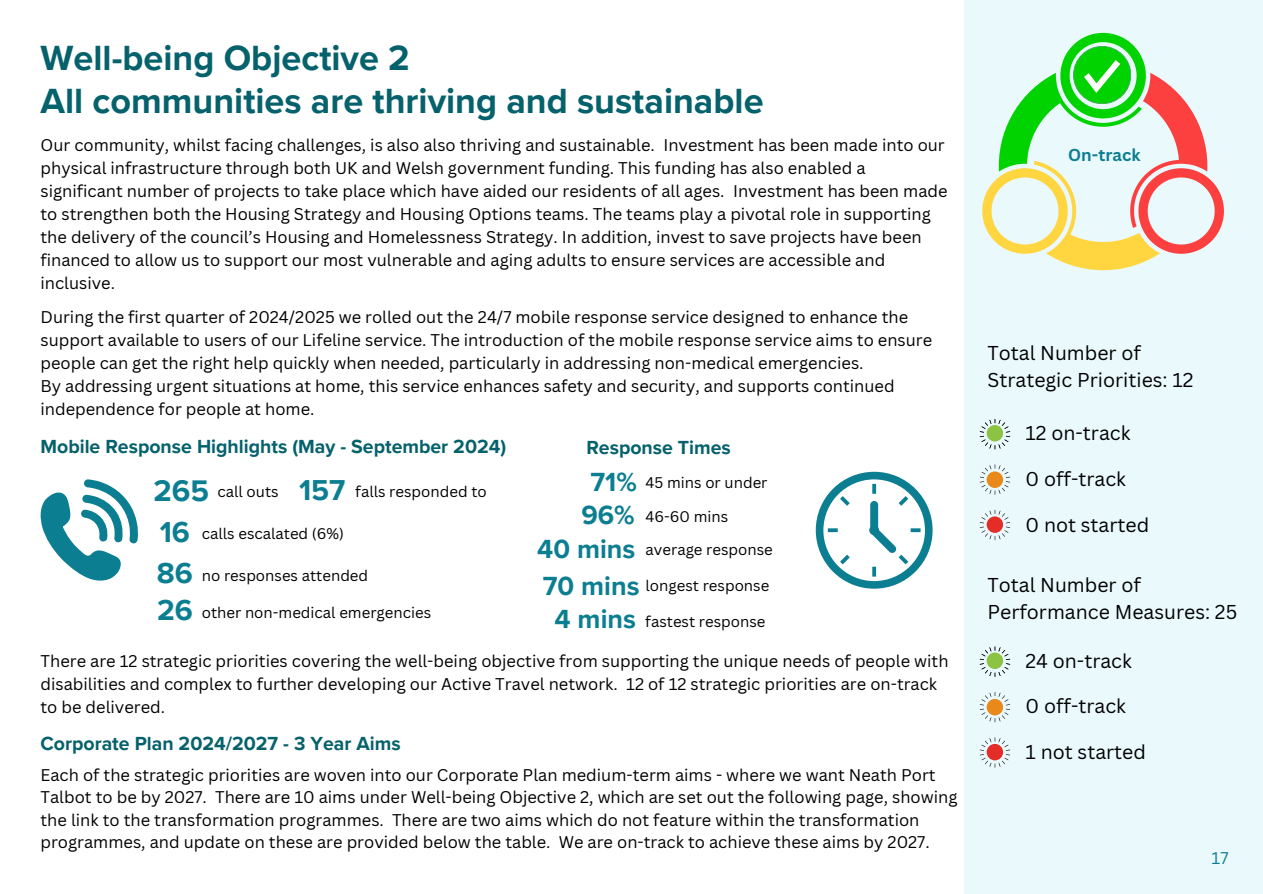
<style>
.page{position:relative;width:1263px;height:894px;background:#fff}
.page>*{position:absolute;margin:0;border:0;box-sizing:border-box;transform-origin:0 0}
.t1{font:700 36px/42.8px "Proxima Nova";color:#05616b}
.t2{font:700 30.6px "Proxima Nova";color:#0c7e91}
.t3{font:700 29.7px "Proxima Nova";color:#0c7e91}
.t4{font:700 27px "Proxima Nova";color:#0c7e91}
.t5{font:19.5px/27px "Canva Sans";color:#000}
.t6{font:700 19.5px "Proxima Nova";color:#05616b}
.t7{font:700 16.8px "Canva Sans";color:#0c7e91}
.t8{font:16.5px/23px "Canva Sans";color:#000}
.t9{font:16.5px "Canva Sans";color:#0c7e91}
.t10{font:15px "Canva Sans";color:#000}
</style>
<div class="page">
<div style="left:964px;top:0;width:299px;height:893px;background:#eaf9fc"></div>
<svg style="left:982px;top:33px;width:242px;height:238px"></svg>
<svg style="left:980px;top:419px;width:30px;height:30px"></svg>
<svg style="left:980px;top:464px;width:30px;height:30px"></svg>
<svg style="left:980px;top:509px;width:30px;height:31px"></svg>
<div style="left:987px;top:425px;width:16px;height:16px;background:#8cc342;border-radius:50%"></div>
<div style="left:987px;top:471px;width:16px;height:17px;background:#e8891a;border-radius:50%"></div>
<div style="left:987px;top:516px;width:16px;height:16px;background:#e52d27;border-radius:50%"></div>
<svg style="left:980px;top:646px;width:30px;height:30px"></svg>
<svg style="left:980px;top:692px;width:30px;height:30px"></svg>
<svg style="left:980px;top:737px;width:30px;height:30px"></svg>
<div style="left:987px;top:652px;width:16px;height:16px;background:#8cc342;border-radius:50%"></div>
<div style="left:987px;top:698px;width:16px;height:17px;background:#e8891a;border-radius:50%"></div>
<div style="left:987px;top:743px;width:16px;height:17px;background:#e52d27;border-radius:50%"></div>
<svg style="left:41px;top:479px;width:97px;height:102px"></svg>
<svg style="left:816px;top:471px;width:117px;height:117px"></svg>
<p class="t1" style="left:41px;top:38px;width:725px">Well-being Objective 2<br>All communities are thriving and sustainable</p>
<p class="t8" style="left:41px;top:133px;width:909px">Our community, whilst facing challenges, is also also thriving and sustainable. Investment has been made into our physical infrastructure through both UK and Welsh government funding. This funding has also enabled a significant number of projects to take place which have aided our residents of all ages. Investment has been made to strengthen both the Housing Strategy and Housing Options teams. The teams play a pivotal role in supporting the delivery of the council’s Housing and Homelessness Strategy. In addition, invest to save projects have been financed to allow us to support our most vulnerable and aging adults to ensure services are accessible and inclusive.</p>
<p class="t8" style="left:41px;top:304px;width:893px">During the first quarter of 2024/2025 we rolled out the 24/7 mobile response service designed to enhance the support available to users of our Lifeline service. The introduction of the mobile response service aims to ensure people can get the right help quickly when needed, particularly in addressing non-medical emergencies.</p>
<h5 class="t8" style="left:41px;top:373px;width:856px">By addressing urgent situations at home, this service enhances safety and security, and supports continued independence for people at home.</h5>
<h5 class="t6" style="left:41px;top:435px;width:467px">Mobile Response Highlights (May - September 2024)</h5>
<p class="t2" style="left:153px;top:472px;width:57px">265</p>
<p class="t10" style="left:217px;top:480px;width:63px">call outs</p>
<p class="t3" style="left:299px;top:472px;width:48px">157</p>
<p class="t10" style="left:355px;top:481px;width:133px">falls responded to</p>
<p class="t3" style="left:160px;top:514px;width:32px">16</p>
<p class="t3" style="left:157px;top:555px;width:37px">86</p>
<p class="t10" style="left:202px;top:523px;width:144px">calls escalated (6%)</p>
<p class="t10" style="left:202px;top:564px;width:168px">no responses attended</p>
<p class="t3" style="left:157px;top:592px;width:37px">26</p>
<h2 class="t10" style="left:202px;top:602px;width:231px">other non-medical emergencies</h2>
<h2 class="t6" style="left:586px;top:436px;width:146px">Response Times</h2>
<p class="t4" style="left:590px;top:466px;width:48px">71%</p>
<p class="t10" style="left:646px;top:472px;width:123px">45 mins or under</p>
<p class="t4" style="left:581px;top:499px;width:55px">96%</p>
<p class="t10" style="left:646px;top:505px;width:84px">46-60 mins</p>
<p class="t4" style="left:537px;top:533px;width:100px">40 mins</p>
<h3 class="t10" style="left:646px;top:539px;width:129px">average response</h3>
<h3 class="t4" style="left:543px;top:569px;width:98px">70 mins</h3>
<h3 class="t10" style="left:646px;top:574px;width:125px">longest response</h3>
<p class="t4" style="left:555px;top:603px;width:83px">4 mins</p>
<h3 class="t10" style="left:645px;top:610px;width:122px">fastest response</h3>
<p class="t8" style="left:41px;top:649px;width:909px">There are 12 strategic priorities covering the well-being objective from supporting the unique needs of people with disabilities and complex to further developing our Active Travel network. 12 of 12 strategic priorities are on-track to be delivered.</p>
<h5 class="t6" style="left:41px;top:731px;width:362px">Corporate Plan 2024/2027 - 3 Year Aims</h5>
<p class="t8" style="left:41px;top:762px;width:918px;line-height:22.5px">Each of the strategic priorities are woven into our Corporate Plan medium-term aims - where we want Neath Port Talbot to be by 2027. There are 10 aims under Well-being Objective 2, which are set out the following page, showing the link to the transformation programmes. There are two aims which do not feature within the transformation programmes, and update on these are provided below the table. We are on-track to achieve these aims by 2027.</p>
<h5 class="t7" style="left:1068px;top:143px;width:74px">On-track</h5>
<p class="t5" style="left:987px;top:339px;width:208px">Total Number of<br>Strategic Priorities: 12</p>
<p class="t5" style="left:1025px;top:419px;width:106px">12 on-track</p>
<h5 class="t5" style="left:1025px;top:464px;width:102px">0 off-track</h5>
<h5 class="t5" style="left:1025px;top:510px;width:125px">0 not started</h5>
<h5 class="t5" style="left:987px;top:571px;width:251px">Total Number of<br>Performance Measures: 25</h5>
<p class="t5" style="left:1025px;top:646px;width:108px">24 on-track</p>
<h5 class="t5" style="left:1025px;top:692px;width:102px">0 off-track</h5>
<p class="t5" style="left:1025px;top:738px;width:122px">1 not started</p>
<p class="t9" style="left:1211px;top:845px;width:18px">17</p>
</div>
